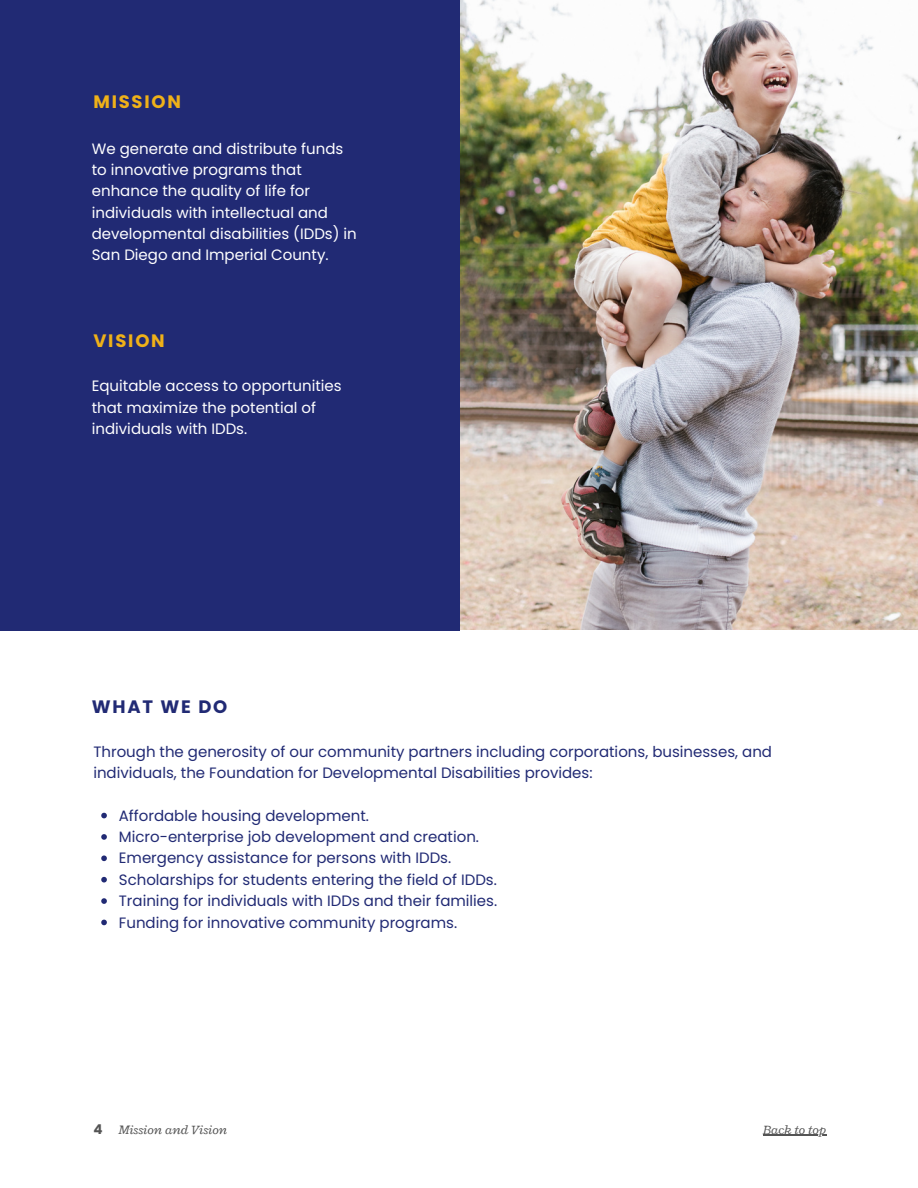
<style>
.page{position:relative;width:918px;height:1188px;background:#fff}
.page>*{position:absolute;margin:0;border:0;box-sizing:border-box;transform-origin:0 0}
.t1{font:700 18px "Poppins";letter-spacing:.1em;color:#efb119}
.t2{font:700 18px "Poppins";letter-spacing:.1em;color:#212a74}
.t3{font:15px/21.3px "Poppins";color:#212a74}
.t4{font:15px/21.3px "Poppins";color:#fff}
.t5{font:italic 13.5px "Radley";color:#545454}
.t6{font:700 13.5px "Poppins";color:#545454}
</style>
<div class="page">
<img style="left:460px;top:0;width:458px;height:630px">
<div style="left:0;top:0;width:460px;height:630px;background:#212a74"></div>
<svg style="left:101px;top:813px;width:6px;height:5px"></svg>
<svg style="left:101px;top:834px;width:6px;height:6px"></svg>
<svg style="left:101px;top:856px;width:6px;height:5px"></svg>
<svg style="left:101px;top:877px;width:6px;height:6px"></svg>
<svg style="left:101px;top:898px;width:6px;height:6px"></svg>
<svg style="left:101px;top:920px;width:6px;height:5px"></svg>
<hr style="left:763px;top:1135px;width:63px;height:1px;background:#545454">
<p class="t1" style="left:93px;top:90px;width:89px">MISSION</p>
<p class="t4" style="left:92px;top:138px;width:267px">We generate and distribute funds to innovative programs that enhance the quality of life for individuals with intellectual and developmental disabilities (IDDs) in<br>San Diego and Imperial County.</p>
<p class="t1" style="left:93px;top:328px;width:73px">VISION</p>
<p class="t4" style="left:92px;top:375px;width:251px">Equitable access to opportunities that maximize the potential of individuals with IDDs.</p>
<p class="t2" style="left:92px;top:694px;width:137px">WHAT WE DO</p>
<p class="t3" style="left:93px;top:741px;width:680px">Through the generosity of our community partners including corporations, businesses, and individuals, the Foundation for Developmental Disabilities provides:</p>
<p class="t3" style="left:119px;top:805px;width:252px">Affordable housing development.</p>
<p class="t3" style="left:119px;top:826px;width:362px">Micro-enterprise job development and creation.</p>
<p class="t3" style="left:119px;top:847px;width:334px">Emergency assistance for persons with IDDs.</p>
<p class="t3" style="left:119px;top:869px;width:380px">Scholarships for students entering the field of IDDs.</p>
<p class="t3" style="left:119px;top:890px;width:380px">Training for individuals with IDDs and their families.</p>
<p class="t3" style="left:119px;top:912px;width:340px">Funding for innovative community programs.</p>
<p class="t6" style="left:93px;top:1119px;width:11px">4</p>
<p class="t5" style="left:119px;top:1121px;width:110px">Mission and Vision</p>
<p class="t5" style="left:763px;top:1121px;width:65px">Back to top</p>
</div>
